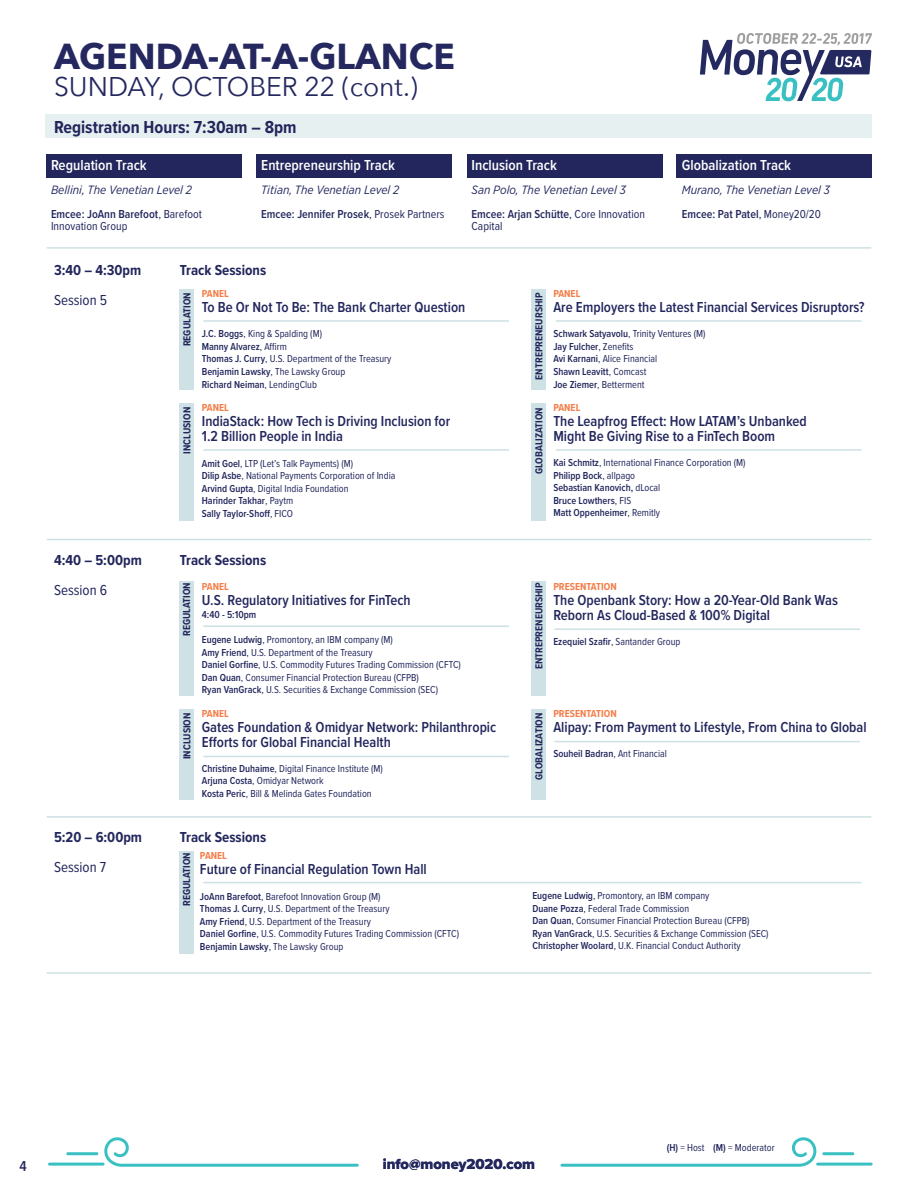
<style>
.page{position:relative;width:918px;height:1188px;background:#fff}
.page>*{position:absolute;margin:0;border:0;box-sizing:border-box;transform-origin:0 0}
.t1{font:700 36px "Avenir Next";color:#24285f}
.t2{font:27px "Avenir Next";color:#24285f}
.t3{font:700 18px "Proxima Nova Cond";color:#22265c}
.t4{font:600 15px/15px "Proxima Nova Cond";color:#22265c}
.t5{font:700 15px "Proxima Nova Cond";color:#22265c}
.t6{font:600 15px "Proxima Nova Cond";color:#fff}
.t7{font:15px "Proxima Nova Cond";color:#22265c}
.t8{font:15px "Proxima Nova Extrabld";color:#24285f}
.t9{font:600 15px "Proxima Nova Cond";color:#24285f}
.t10{font:italic 12px "Gotham Narrow";color:#24285f}
.t11{font:12px/12px "Proxima Nova Cond";color:#22265c}
.t12{font:600 12px "Proxima Nova Cond";color:#22265c}
.t13{font:10.5px/12.6px "Proxima Nova Cond";color:#22265c}
.t14{font:600 10.5px/12.6px "Proxima Nova Cond";color:#22265c}
.t15{font:700 10.5px "Proxima Nova Cond";color:#22265c}
.t16{font:700 10.5px "Proxima Nova Cond";color:#f47d48}
.s1{font-weight:600}
.s2{font-weight:400}
</style>
<div class="page">
<svg style="left:48px;top:1137px;width:311px;height:30px"></svg>
<svg style="left:560px;top:1137px;width:313px;height:30px"></svg>
<div style="left:46px;top:154px;width:195px;height:24px;background:#22265c"></div>
<div style="left:257px;top:154px;width:195px;height:24px;background:#22265c"></div>
<div style="left:467px;top:154px;width:195px;height:24px;background:#22265c"></div>
<div style="left:677px;top:154px;width:195px;height:24px;background:#22265c"></div>
<div style="left:46px;top:114px;width:826px;height:24px;background:#e6f0f1"></div>
<hr style="left:47px;top:247px;width:824px;height:2px;background:#cee1e4">
<hr style="left:47px;top:539px;width:824px;height:1px;background:#cee1e4">
<hr style="left:47px;top:816px;width:824px;height:2px;background:#cee1e4">
<hr style="left:47px;top:972px;width:824px;height:2px;background:#cee1e4">
<div style="left:180px;top:581px;width:14px;height:114px;background:#cee1e4"></div>
<div style="left:180px;top:851px;width:14px;height:102px;background:#cee1e4"></div>
<div style="left:180px;top:289px;width:14px;height:100px;background:#cee1e4"></div>
<div style="left:532px;top:710px;width:14px;height:90px;background:#cee1e4"></div>
<div style="left:532px;top:403px;width:14px;height:118px;background:#cee1e4"></div>
<div style="left:532px;top:581px;width:14px;height:114px;background:#cee1e4"></div>
<div style="left:532px;top:289px;width:14px;height:100px;background:#cee1e4"></div>
<div style="left:180px;top:710px;width:14px;height:90px;background:#cee1e4"></div>
<div style="left:180px;top:403px;width:14px;height:118px;background:#cee1e4"></div>
<hr style="left:554px;top:628px;width:306px;height:2px;background:#cee1e4">
<hr style="left:556px;top:320px;width:306px;height:2px;background:#cee1e4">
<hr style="left:203px;top:625px;width:306px;height:2px;background:#cee1e4">
<hr style="left:203px;top:882px;width:659px;height:1px;background:#cee1e4">
<hr style="left:203px;top:756px;width:306px;height:1px;background:#cee1e4">
<hr style="left:203px;top:320px;width:306px;height:2px;background:#cee1e4">
<hr style="left:554px;top:741px;width:306px;height:1px;background:#cee1e4">
<hr style="left:556px;top:449px;width:306px;height:2px;background:#cee1e4">
<hr style="left:203px;top:449px;width:306px;height:2px;background:#cee1e4">
<svg style="left:700px;top:33px;width:172px;height:68px"></svg>
<h1 class="t1" style="left:54px;top:25px;width:402px">AGENDA-AT-A-GLANCE</h1>
<h2 class="t2" style="left:54px;top:64px;width:365px">SUNDAY, OCTOBER 22 (cont.)</h2>
<h3 class="t3" style="left:54px;top:116px;width:244px">Registration Hours: 7:30am – 8pm</h3>
<h3 class="t6" style="left:51px;top:156px;width:97px">Regulation Track</h3>
<p class="t10" style="left:51px;top:183px;width:143px">Bellini, The Venetian Level 2</p>
<p class="t11" style="left:51px;top:208px;width:153px"><span class="s1">Emcee: JoAnn Barefoot</span>, Barefoot<br>Innovation Group</p>
<h3 class="t6" style="left:261px;top:156px;width:135px">Entrepreneurship Track</h3>
<p class="t10" style="left:261px;top:183px;width:140px">Titian, The Venetian Level 2</p>
<p class="t12" style="left:261px;top:207px;width:185px">Emcee: Jennifer Prosek<span class="s2">, Prosek Partners</span></p>
<h3 class="t6" style="left:472px;top:156px;width:87px">Inclusion Track</h3>
<p class="t10" style="left:472px;top:183px;width:156px">San Polo, The Venetian Level 3</p>
<p class="t11" style="left:472px;top:208px;width:175px"><span class="s1">Emcee: Arjan Schütte</span>, Core Innovation<br>Capital</p>
<h3 class="t6" style="left:682px;top:156px;width:111px">Globalization Track</h3>
<p class="t10" style="left:682px;top:183px;width:150px">Murano, The Venetian Level 3</p>
<p class="t12" style="left:682px;top:207px;width:141px">Emcee: Pat Patel<span class="s2">, Money20/20</span></p>
<h3 class="t5" style="left:54px;top:261px;width:89px">3:40 – 4:30pm</h3>
<h3 class="t7" style="left:54px;top:291px;width:55px">Session 5</h3>
<h3 class="t5" style="left:54px;top:551px;width:89px">4:40 – 5:00pm</h3>
<h3 class="t7" style="left:54px;top:581px;width:55px">Session 6</h3>
<h3 class="t5" style="left:54px;top:829px;width:90px">5:20 – 6:00pm</h3>
<h3 class="t7" style="left:54px;top:859px;width:54px">Session 7</h3>
<h3 class="t5" style="left:180px;top:261px;width:88px">Track Sessions</h3>
<p class="t16" style="left:202px;top:287px;width:28px">PANEL</p>
<h3 class="t4" style="left:202px;top:300px;width:265px">To Be Or Not To Be: The Bank Charter Question</h3>
<p class="t13" style="left:202px;top:328px;width:191px"><span class="s1">J.C. Boggs</span>, King &amp; Spalding (M)<br><span class="s1">Manny Alvarez</span>, Affirm<br><span class="s1">Thomas J. Curry</span>, U.S. Department of the Treasury <span class="s1">Benjamin Lawsky</span>, The Lawsky Group<br><span class="s1">Richard Neiman</span>, LendingClub</p>
<p class="t15" style="left:181px;top:346px;width:55px;rotate:-90deg">REGULATION</p>
<p class="t15" style="left:181px;top:454px;width:48px;rotate:-90deg">INCLUSION</p>
<p class="t16" style="left:202px;top:402px;width:28px">PANEL</p>
<h3 class="t4" style="left:202px;top:414px;width:250px">IndiaStack: How Tech is Driving Inclusion for<br>1.2 Billion People in India</h3>
<p class="t13" style="left:202px;top:457px;width:195px"><span class="s1">Amit Goel</span>, LTP (Let’s Talk Payments) (M)<br><span class="s1">Dilip Asbe</span>, National Payments Corporation of India <span class="s1">Arvind Gupta</span>, Digital India Foundation<br><span class="s1">Harinder Takhar</span>, Paytm<br><span class="s1">Sally Taylor-Shoff</span>, FICO</p>
<h3 class="t5" style="left:180px;top:551px;width:88px">Track Sessions</h3>
<p class="t15" style="left:181px;top:636px;width:55px;rotate:-90deg">REGULATION</p>
<p class="t15" style="left:181px;top:759px;width:48px;rotate:-90deg">INCLUSION</p>
<p class="t16" style="left:202px;top:580px;width:28px">PANEL</p>
<h3 class="t4" style="left:202px;top:593px;width:210px">U.S. Regulatory Initiatives for FinTech</h3>
<p class="t14" style="left:202px;top:608px;width:56px">4:40 - 5:10pm</p>
<p class="t13" style="left:202px;top:633px;width:261px"><span class="s1">Eugene Ludwig</span>, Promontory, an IBM company (M)<br><span class="s1">Amy Friend</span>, U.S. Department of the Treasury<br><span class="s1">Daniel Gorfine</span>, U.S. Commodity Futures Trading Commission (CFTC)<br><span class="s1">Dan Quan</span>, Consumer Financial Protection Bureau (CFPB)<br><span class="s1">Ryan VanGrack</span>, U.S. Securities &amp; Exchange Commission (SEC)</p>
<p class="t16" style="left:202px;top:708px;width:28px">PANEL</p>
<h3 class="t4" style="left:202px;top:720px;width:296px">Gates Foundation &amp; Omidyar Network: Philanthropic<br>Efforts for Global Financial Health</h3>
<p class="t13" style="left:202px;top:762px;width:183px"><span class="s1">Christine Duhaime</span>, Digital Finance Institute (M)<br><span class="s1">Arjuna Costa</span>, Omidyar Network<br><span class="s1">Kosta Peric</span>, Bill &amp; Melinda Gates Foundation</p>
<h3 class="t5" style="left:180px;top:829px;width:88px">Track Sessions</h3>
<p class="t15" style="left:533px;top:380px;width:89px;rotate:-90deg">ENTREPRENEURSHIP</p>
<p class="t15" style="left:533px;top:474px;width:68px;rotate:-90deg">GLOBALIZATION</p>
<p class="t16" style="left:553px;top:287px;width:28px">PANEL</p>
<h3 class="t4" style="left:553px;top:300px;width:313px">Are Employers the Latest Financial Services Disruptors?</h3>
<p class="t13" style="left:553px;top:328px;width:154px"><span class="s1">Schwark Satyavolu</span>, Trinity Ventures (M)<br><span class="s1">Jay Fulcher</span>, Zenefits<br><span class="s1">Avi Karnani</span>, Alice Financial<br><span class="s1">Shawn Leavitt</span>, Comcast<br><span class="s1">Joe Ziemer</span>, Betterment</p>
<p class="t16" style="left:553px;top:402px;width:28px">PANEL</p>
<h3 class="t4" style="left:553px;top:414px;width:255px">The Leapfrog Effect: How LATAM’s Unbanked<br>Might Be Giving Rise to a FinTech Boom</h3>
<p class="t14" style="left:553px;top:457px;width:194px">Kai Schmitz<span class="s2">, International Finance Corporation (M)<br></span>Philipp Bock<span class="s2">, allpago<br></span>Sebastian Kanovich, <span class="s2">dLocal<br></span>Bruce Lowthers<span class="s2">, FIS<br></span>Matt Oppenheimer<span class="s2">, Remitly</span></p>
<p class="t15" style="left:533px;top:669px;width:89px;rotate:-90deg">ENTREPRENEURSHIP</p>
<p class="t16" style="left:553px;top:580px;width:65px">PRESENTATION</p>
<h3 class="t4" style="left:553px;top:593px;width:286px">The Openbank Story: How a 20-Year-Old Bank Was<br>Reborn As Cloud-Based &amp; 100% Digital</h3>
<p class="t13" style="left:553px;top:636px;width:129px"><span class="s1">Ezequiel Szafir</span>, Santander Group</p>
<p class="t15" style="left:533px;top:780px;width:68px;rotate:-90deg">GLOBALIZATION</p>
<p class="t16" style="left:553px;top:708px;width:65px">PRESENTATION</p>
<h3 class="t4" style="left:553px;top:720px;width:315px">Alipay: From Payment to Lifestyle, From China to Global</h3>
<p class="t14" style="left:553px;top:748px;width:115px">Souheil Badran<span class="s2">, Ant Financial</span></p>
<p class="t15" style="left:181px;top:906px;width:55px;rotate:-90deg">REGULATION</p>
<p class="t16" style="left:200px;top:850px;width:28px">PANEL</p>
<h3 class="t4" style="left:200px;top:862px;width:228px">Future of Financial Regulation Town Hall</h3>
<p class="t13" style="left:200px;top:890px;width:261px"><span class="s1">JoAnn Barefoot</span>, Barefoot Innovation Group (M)<br><span class="s1">Thomas J. Curry</span>, U.S. Department of the Treasury<br><span class="s1">Amy Friend</span>, U.S. Department of the Treasury<br><span class="s1">Daniel Gorfine</span>, U.S. Commodity Futures Trading Commission (CFTC)<br><span class="s1">Benjamin Lawsky</span>, The Lawsky Group</p>
<p class="t13" style="left:532px;top:889px;width:238px"><span class="s1">Eugene Ludwig</span>, Promontory, an IBM company<br><span class="s1">Duane Pozza</span>, Federal Trade Commission<br><span class="s1">Dan Quan</span>, Consumer Financial Protection Bureau (CFPB)<br><span class="s1">Ryan VanGrack</span>, U.S. Securities &amp; Exchange Commission (SEC)<br><span class="s1">Christopher Woolard</span>, U.K. Financial Conduct Authority</p>
<p class="t13" style="left:667px;top:1142px;width:110px"><span class="s1">(H)</span> = Host <span class="s1">(M)</span> = Moderator</p>
<h3 class="t9" style="left:19px;top:1157px;width:9px">4</h3>
<h3 class="t8" style="left:383px;top:1155px;width:154px">info@money2020.com</h3>
</div>
